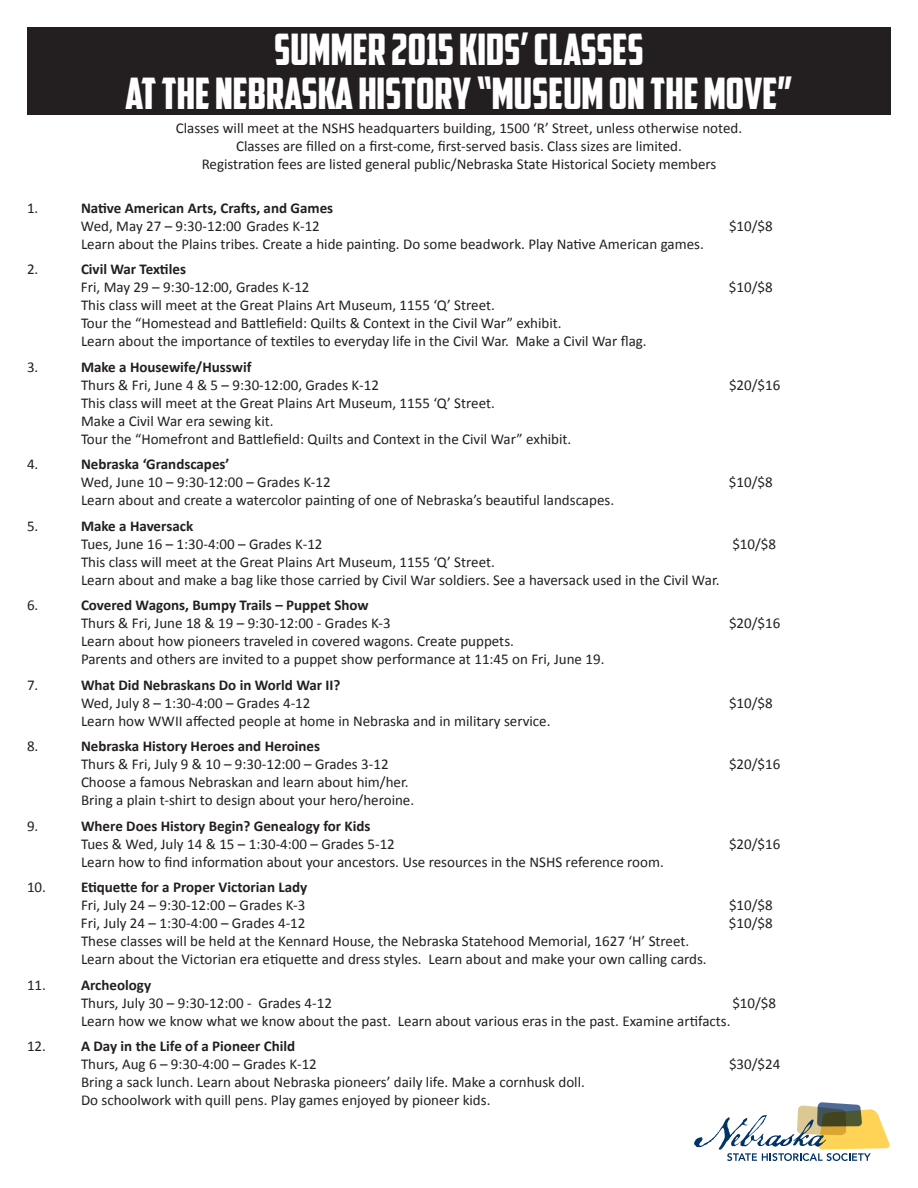
<style>
.page{position:relative;width:918px;height:1188px;background:#fff}
.page>*{position:absolute;margin:0;border:0;box-sizing:border-box;transform-origin:0 0}
.t1{font:43.65px "American Captain";color:#fff;scale:.96 1}
.t2{font:15px "Calibri";color:#231f20}
.t3{font:700 15px "Calibri";color:#231f20}
.s1{font-weight:400}
</style>
<div class="page">
<div style="left:27px;top:27px;width:864px;height:88px;background:#231f20"></div>
<svg style="left:694px;top:1102px;width:196px;height:59px"></svg>
<p class="t1" style="left:274px;top:23px;width:387px">SUMMER 2015 KIDS’ CLASSES</p>
<p class="t1" style="left:125px;top:67px;width:697px">AT THE NEBRASKA HISTORY “MUSEUM ON THE MOVE”</p>
<p class="t2" style="left:176px;top:119px;width:568px">Classes will meet at the NSHS headquarters building, 1500 ‘R’ Street, unless otherwise noted.</p>
<p class="t2" style="left:236px;top:137px;width:447px">Classes are filled on a first-come, first-served basis. Class sizes are limited.</p>
<p class="t2" style="left:202px;top:155px;width:516px">Registration fees are listed general public/Nebraska State Historical Society members</p>
<p class="t2" style="left:27px;top:198px;width:13px">1.</p>
<p class="t3" style="left:81px;top:198px;width:254px">Native American Arts, Crafts, and Games</p>
<p class="t2" style="left:81px;top:216px;width:240px">Wed, May 27 – 9:30-12:00 Grades K-12</p>
<p class="t2" style="left:729px;top:216px;width:45px">$10/$8</p>
<p class="t2" style="left:81px;top:234px;width:624px">Learn about the Plains tribes. Create a hide painting. Do some beadwork. Play Native American games.</p>
<p class="t2" style="left:27px;top:260px;width:13px">2.</p>
<p class="t3" style="left:81px;top:260px;width:106px">Civil War Textiles</p>
<p class="t2" style="left:81px;top:278px;width:230px">Fri, May 29 – 9:30-12:00, Grades K-12</p>
<p class="t2" style="left:729px;top:278px;width:45px">$10/$8</p>
<p class="t2" style="left:81px;top:296px;width:415px">This class will meet at the Great Plains Art Museum, 1155 ‘Q’ Street.</p>
<p class="t2" style="left:81px;top:314px;width:482px">Tour the “Homestead and Battlefield: Quilts &amp; Context in the Civil War” exhibit.</p>
<p class="t2" style="left:81px;top:332px;width:567px">Learn about the importance of textiles to everyday life in the Civil War. Make a Civil War flag.</p>
<p class="t2" style="left:27px;top:357px;width:13px">3.</p>
<p class="t3" style="left:81px;top:357px;width:172px">Make a Housewife/Husswif</p>
<p class="t2" style="left:81px;top:375px;width:299px">Thurs &amp; Fri, June 4 &amp; 5 – 9:30-12:00, Grades K-12</p>
<p class="t2" style="left:729px;top:375px;width:53px">$20/$16</p>
<p class="t2" style="left:81px;top:393px;width:415px">This class will meet at the Great Plains Art Museum, 1155 ‘Q’ Street.</p>
<p class="t2" style="left:81px;top:411px;width:194px">Make a Civil War era sewing kit.</p>
<p class="t2" style="left:81px;top:429px;width:492px">Tour the “Homefront and Battlefield: Quilts and Context in the Civil War” exhibit.</p>
<p class="t2" style="left:27px;top:455px;width:13px">4.</p>
<p class="t3" style="left:81px;top:455px;width:150px">Nebraska ‘Grandscapes’</p>
<p class="t2" style="left:81px;top:473px;width:251px">Wed, June 10 – 9:30-12:00 – Grades K-12</p>
<p class="t2" style="left:729px;top:473px;width:45px">$10/$8</p>
<p class="t2" style="left:81px;top:491px;width:535px">Learn about and create a watercolor painting of one of Nebraska’s beautiful landscapes.</p>
<p class="t2" style="left:27px;top:516px;width:13px">5.</p>
<p class="t3" style="left:81px;top:516px;width:114px">Make a Haversack</p>
<p class="t2" style="left:81px;top:534px;width:243px">Tues, June 16 – 1:30-4:00 – Grades K-12</p>
<p class="t2" style="left:732px;top:534px;width:45px">$10/$8</p>
<p class="t2" style="left:81px;top:552px;width:415px">This class will meet at the Great Plains Art Museum, 1155 ‘Q’ Street.</p>
<p class="t2" style="left:81px;top:570px;width:640px">Learn about and make a bag like those carried by Civil War soldiers. See a haversack used in the Civil War.</p>
<p class="t2" style="left:27px;top:596px;width:13px">6.</p>
<p class="t3" style="left:81px;top:596px;width:289px">Covered Wagons, Bumpy Trails – Puppet Show</p>
<p class="t2" style="left:81px;top:614px;width:311px">Thurs &amp; Fri, June 18 &amp; 19 – 9:30-12:00 - Grades K-3</p>
<p class="t2" style="left:729px;top:614px;width:53px">$20/$16</p>
<p class="t2" style="left:81px;top:632px;width:434px">Learn about how pioneers traveled in covered wagons. Create puppets.</p>
<p class="t2" style="left:81px;top:650px;width:525px">Parents and others are invited to a puppet show performance at 11:45 on Fri, June 19.</p>
<p class="t2" style="left:27px;top:675px;width:13px">7.</p>
<p class="t3" style="left:81px;top:675px;width:261px">What Did Nebraskans Do in World War II?</p>
<p class="t2" style="left:81px;top:693px;width:231px">Wed, July 8 – 1:30-4:00 – Grades 4-12</p>
<p class="t2" style="left:729px;top:693px;width:45px">$10/$8</p>
<p class="t2" style="left:81px;top:711px;width:471px">Learn how WWII affected people at home in Nebraska and in military service.</p>
<p class="t2" style="left:27px;top:737px;width:13px">8.</p>
<p class="t3" style="left:81px;top:737px;width:241px">Nebraska History Heroes and Heroines</p>
<p class="t2" style="left:81px;top:755px;width:309px">Thurs &amp; Fri, July 9 &amp; 10 – 9:30-12:00 – Grades 3-12</p>
<p class="t2" style="left:729px;top:755px;width:53px">$20/$16</p>
<p class="t2" style="left:81px;top:773px;width:329px">Choose a famous Nebraskan and learn about him/her.</p>
<p class="t2" style="left:81px;top:791px;width:335px">Bring a plain t-shirt to design about your hero/heroine.</p>
<p class="t2" style="left:27px;top:816px;width:13px">9.</p>
<p class="t3" style="left:81px;top:816px;width:291px">Where Does History Begin? Genealogy for Kids</p>
<p class="t2" style="left:81px;top:834px;width:315px">Tues &amp; Wed, July 14 &amp; 15 – 1:30-4:00 – Grades 5-12</p>
<p class="t2" style="left:729px;top:834px;width:53px">$20/$16</p>
<p class="t2" style="left:81px;top:852px;width:584px">Learn how to find information about your ancestors. Use resources in the NSHS reference room.</p>
<p class="t3" style="left:27px;top:878px;width:282px"><span class="s1">10.</span> Etiquette for a Proper Victorian Lady</p>
<p class="t2" style="left:81px;top:896px;width:226px">Fri, July 24 – 9:30-12:00 – Grades K-3</p>
<p class="t2" style="left:729px;top:896px;width:45px">$10/$8</p>
<p class="t2" style="left:81px;top:914px;width:226px">Fri, July 24 – 1:30-4:00 – Grades 4-12</p>
<p class="t2" style="left:729px;top:914px;width:45px">$10/$8</p>
<p class="t2" style="left:81px;top:932px;width:610px">These classes will be held at the Kennard House, the Nebraska Statehood Memorial, 1627 ‘H’ Street.</p>
<p class="t2" style="left:81px;top:950px;width:627px">Learn about the Victorian era etiquette and dress styles. Learn about and make your own calling cards.</p>
<p class="t3" style="left:27px;top:975px;width:126px"><span class="s1">11.</span> Archeology</p>
<p class="t2" style="left:81px;top:993px;width:252px">Thurs, July 30 – 9:30-12:00 - Grades 4-12</p>
<p class="t2" style="left:732px;top:993px;width:45px">$10/$8</p>
<p class="t2" style="left:81px;top:1011px;width:651px">Learn how we know what we know about the past. Learn about various eras in the past. Examine artifacts.</p>
<p class="t3" style="left:27px;top:1037px;width:270px"><span class="s1">12.</span> A Day in the Life of a Pioneer Child</p>
<p class="t2" style="left:81px;top:1055px;width:237px">Thurs, Aug 6 – 9:30-4:00 – Grades K-12</p>
<p class="t2" style="left:729px;top:1055px;width:53px">$30/$24</p>
<p class="t2" style="left:81px;top:1073px;width:505px">Bring a sack lunch. Learn about Nebraska pioneers’ daily life. Make a cornhusk doll.</p>
<p class="t2" style="left:81px;top:1091px;width:411px">Do schoolwork with quill pens. Play games enjoyed by pioneer kids.</p>
</div>
